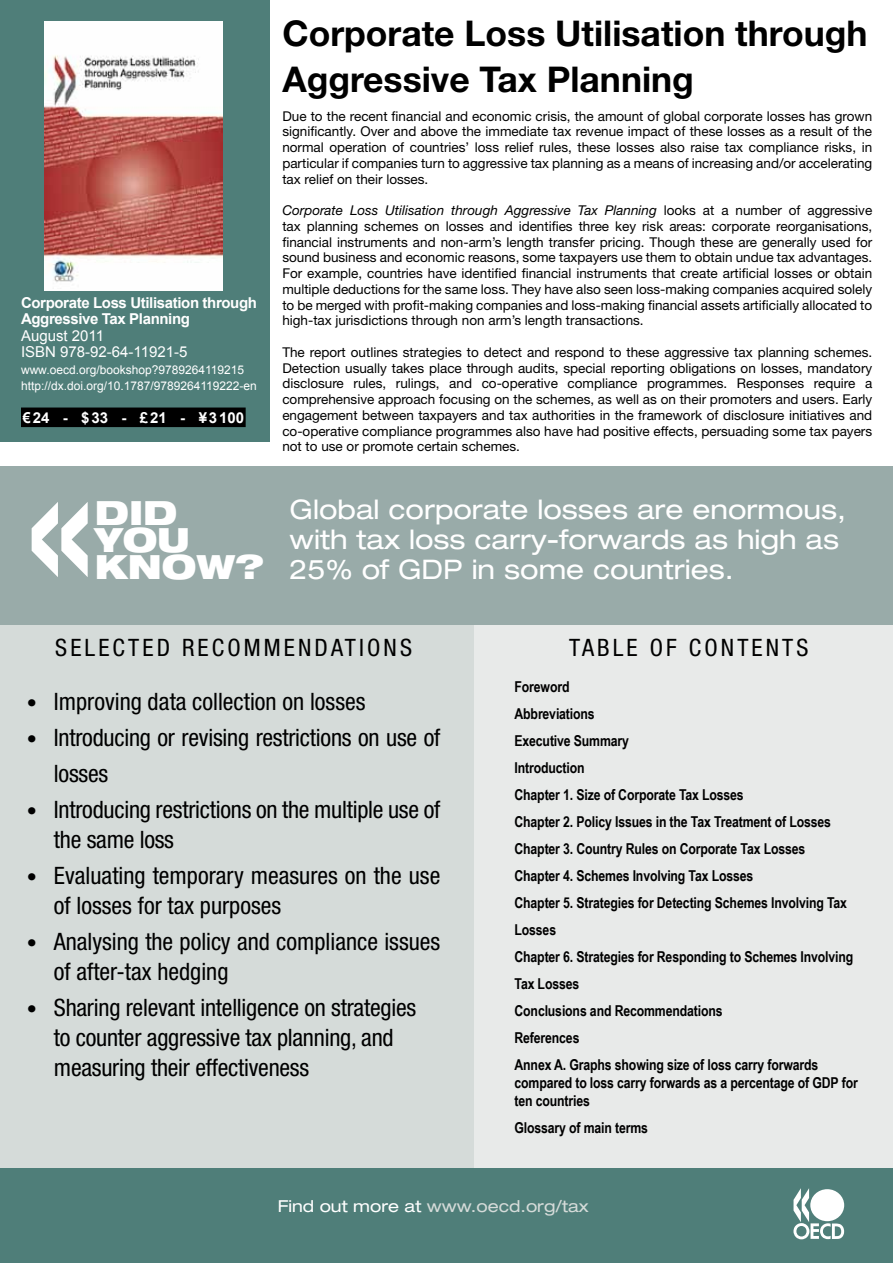
<style>
.page{position:relative;width:893px;height:1263px;background:#fff}
.page>*{position:absolute;margin:0;border:0;box-sizing:border-box;transform-origin:0 0}
.t1{font:500 condensed 196.2px "Helvetica Neue LT Std";color:#fff;scale:.93 1}
.t2{font:700 35.55px/45.9px "Helvetica Neue LT Std";color:#000}
.t3{font:900 expanded 33.45px/27.2px "Helvetica Neue LT Std";color:#fff}
.t4{font:expanded 27px/30px "Helvetica Neue LT Std";color:#fff}
.t5{font:condensed 24px/30px "Helvetica Neue LT Std";letter-spacing:-.01em;color:#000}
.t6{font:condensed 24px "Helvetica Neue LT Std";letter-spacing:.13em;color:#000}
.t7{font:expanded 16.5px "Helvetica Neue LT Std";color:#d5dbd9}
.t8{font:700 15px/27px "Arial Narrow";letter-spacing:-.01em;color:#000}
.t9{font:700 15px/16.5px "Arial";letter-spacing:-.025em;color:#fff}
.t10{font:15px/16.5px "Arial";color:#fff}
.t11{font:700 15px "Arial";color:#fff}
.t12{font:13.5px/15.8px "Helvetica Neue LT Std";color:#000;text-align:justify}
.t13{font:12px/16.5px "Arial";color:#fff}
.s1{font-style:italic}
.s2{font-size:20.25px}
.s3{color:#fff}
</style>
<div class="page">
<div style="left:0;top:0;width:270px;height:441px;background:#4f7e79"></div>
<div style="left:443px;top:488px;width:450px;height:775px;background:#e8eae9"></div>
<div style="left:0;top:488px;width:474px;height:775px;background:#d5dbd9"></div>
<div style="left:0;top:466px;width:893px;height:158px;background:#99aba9"></div>
<div style="left:0;top:1168px;width:893px;height:95px;background:#4f7e79"></div>
<svg style="left:793px;top:1188px;width:51px;height:51px"></svg>
<div style="left:810px;top:1189px;width:34px;height:32px;background:#fff;border-radius:50%"></div>
<img style="left:45px;top:21px;width:177px;height:269px">
<div style="left:22px;top:408px;width:223px;height:18px;background:#000"></div>
<div style="left:21px;top:407px;width:225px;height:20px;border:2px solid #000"></div>
<p class="t9" style="left:21px;top:295px;width:237px">Corporate Loss Utilisation through<br>Aggressive Tax Planning</p>
<p class="t10" style="left:21px;top:327px;width:168px">August 2011<br>ISBN 978-92-64-11921-5</p>
<p class="t13" style="left:21px;top:362px;width:237px">www.oecd.org/bookshop?9789264119215 http://dx.doi.org/10.1787/9789264119222-en</p>
<p class="t11" style="left:22px;top:408px;width:223px">€24 - $33 - £21 - ¥3100</p>
<h2 class="t2" style="left:282px;top:10px;width:587px">Corporate Loss Utilisation through<br>Aggressive Tax Planning</h2>
<p class="t12" style="left:282px;top:108px;width:591px">Due to the recent financial and economic crisis, the amount of global corporate losses has grown significantly. Over and above the immediate tax revenue impact of these losses as a result of the normal operation of countries’ loss relief rules, these losses also raise tax compliance risks, in particular if companies turn to aggressive tax planning as a means of increasing and/or accelerating tax relief on their losses.</p>
<p class="t12" style="left:282px;top:202px;width:591px"><span class="s1">Corporate Loss Utilisation through Aggressive Tax Planning</span> looks at a number of aggressive tax planning schemes on losses and identifies three key risk areas: corporate reorganisations, financial instruments and non-arm’s length transfer pricing. Though these are generally used for sound business and economic reasons, some taxpayers use them to obtain undue tax advantages.<br>For example, countries have identified financial instruments that create artificial losses or obtain multiple deductions for the same loss. They have also seen loss-making companies acquired solely to be merged with profit-making companies and loss-making financial assets artificially allocated to high-tax jurisdictions through non arm’s length transactions.</p>
<p class="t12" style="left:282px;top:344px;width:591px">The report outlines strategies to detect and respond to these aggressive tax planning schemes.<br>Detection usually takes place through audits, special reporting obligations on losses, mandatory disclosure rules, rulings, and co-operative compliance programmes. Responses require a comprehensive approach focusing on the schemes, as well as on their promoters and users. Early engagement between taxpayers and tax authorities in the framework of disclosure initiatives and co-operative compliance programmes also have had positive effects, persuading some tax payers not to use or promote certain schemes.</p>
<h3 class="t3" style="left:95px;top:498px;width:170px">DID<br>YOU<br>KNOW?</h3>
<h3 class="t4" style="left:290px;top:494px;width:558px">Global corporate losses are enormous, with tax loss carry-forwards as high as<br>25% of GDP in some countries.</h3>
<h1 class="t1" style="left:22px;top:410px;width:81px">«</h1>
<h3 class="t6" style="left:55px;top:634px;width:358px">SELECTED RECOMMENDATIONS</h3>
<h3 class="t5" style="left:27px;top:687px;width:340px"><span class="s2">•</span> Improving data collection on losses</h3>
<h3 class="t5" style="left:54px;top:720px;width:388px;line-height:36px;text-indent:-27px"><span class="s2">•</span> Introducing or revising restrictions on use of losses</h3>
<h3 class="t5" style="left:54px;top:795px;width:388px;text-indent:-27px"><span class="s2">•</span> Introducing restrictions on the multiple use of the same loss</h3>
<h3 class="t5" style="left:54px;top:861px;width:388px;text-indent:-27px"><span class="s2">•</span> Evaluating temporary measures on the use of losses for tax purposes</h3>
<h3 class="t5" style="left:54px;top:927px;width:388px;text-indent:-27px"><span class="s2">•</span> Analysing the policy and compliance issues of after-tax hedging</h3>
<h3 class="t5" style="left:54px;top:993px;width:364px;text-indent:-27px"><span class="s2">•</span> Sharing relevant intelligence on strategies to counter aggressive tax planning, and measuring their effectiveness</h3>
<h3 class="t6" style="left:569px;top:634px;width:241px">TABLE OF CONTENTS</h3>
<p class="t8" style="left:514px;top:673px;width:340px">Foreword<br>Abbreviations<br>Executive Summary<br>Introduction<br>Chapter 1. Size of Corporate Tax Losses<br>Chapter 2. Policy Issues in the Tax Treatment of Losses<br>Chapter 3. Country Rules on Corporate Tax Losses<br>Chapter 4. Schemes Involving Tax Losses<br>Chapter 5. Strategies for Detecting Schemes Involving Tax<br>Losses<br>Chapter 6. Strategies for Responding to Schemes Involving<br>Tax Losses<br>Conclusions and Recommendations<br>References<br>Annex A. Graphs showing size of loss carry forwards</p>
<p class="t8" style="left:514px;top:1073px;width:345px;line-height:18px">compared to loss carry forwards as a percentage of GDP for ten countries</p>
<p class="t8" style="left:514px;top:1114px;width:135px">Glossary of main terms</p>
<p class="t7" style="left:278px;top:1196px;width:312px"><span class="s3">Find out more at</span> www.oecd.org/tax</p>
</div>
